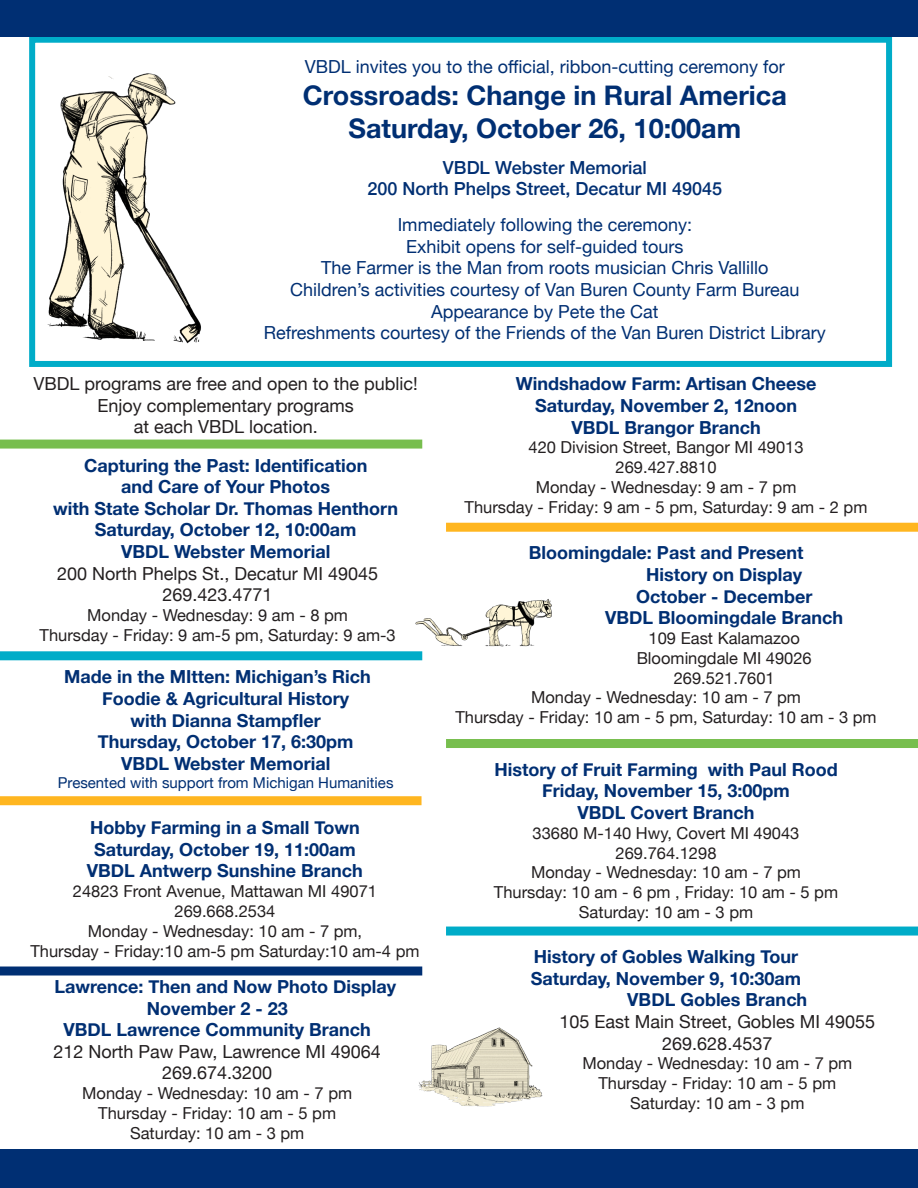
<style>
.page{position:relative;width:918px;height:1188px;background:#fff}
.page>*{position:absolute;margin:0;border:0;box-sizing:border-box;transform-origin:0 0}
.t1{font:700 27px "Helvetica Neue";color:#002f73}
.t2{font:700 18px/21.6px "Helvetica Neue";color:#002f73;text-align:center}
.t3{font:18px "Helvetica Neue";color:#002f73}
.t4{font:18px "Helvetica Neue";color:#231f20}
.t5{font:500 18px "Helvetica Neue";color:#002f73}
.t6{font:16.5px "Helvetica Neue";color:#231f20}
.t7{font:15px "Helvetica Neue";color:#002f73}
</style>
<div class="page">
<div style="left:29px;top:37px;width:863px;height:330px;border:6px solid #00acc8"></div>
<img style="left:47px;top:73px;width:157px;height:288px">
<img style="left:418px;top:1027px;width:125px;height:80px">
<div style="left:0;top:440px;width:422px;height:9px;background:#77be4e"></div>
<div style="left:0;top:651px;width:422px;height:9px;background:#00acc8"></div>
<div style="left:0;top:796px;width:422px;height:9px;background:#ffb620"></div>
<div style="left:446px;top:523px;width:472px;height:9px;background:#ffb620"></div>
<div style="left:446px;top:739px;width:472px;height:9px;background:#77be4e"></div>
<div style="left:446px;top:927px;width:472px;height:9px;background:#00acc8"></div>
<div style="left:0;top:967px;width:422px;height:9px;background:#002f73"></div>
<img style="left:406px;top:599px;width:146px;height:62px">
<div style="left:0;top:0;width:918px;height:37px;background:#002f73"></div>
<div style="left:0;top:1149px;width:918px;height:39px;background:#002f73"></div>
<p class="t3" style="left:305px;top:54px;width:482px">VBDL invites you to the official, ribbon-cutting ceremony for</p>
<p class="t1" style="left:303px;top:74px;width:485px">Crossroads: Change in Rural America</p>
<p class="t1" style="left:349px;top:107px;width:394px">Saturday, October 26, 10:00am</p>
<p class="t5" style="left:443px;top:153px;width:205px">VBDL Webster Memorial</p>
<p class="t5" style="left:367px;top:174px;width:356px">200 North Phelps Street, Decatur MI 49045</p>
<p class="t3" style="left:398px;top:212px;width:296px">Immediately following the ceremony:</p>
<p class="t3" style="left:406px;top:234px;width:279px">Exhibit opens for self-guided tours</p>
<p class="t3" style="left:321px;top:255px;width:449px">The Farmer is the Man from roots musician Chris Vallillo</p>
<p class="t3" style="left:290px;top:277px;width:511px">Children’s activities courtesy of Van Buren County Farm Bureau</p>
<p class="t3" style="left:431px;top:298px;width:229px">Appearance by Pete the Cat</p>
<p class="t3" style="left:264px;top:320px;width:563px">Refreshments courtesy of the Friends of the Van Buren District Library</p>
<p class="t4" style="left:34px;top:371px;width:386px">VBDL programs are free and open to the public!</p>
<p class="t4" style="left:98px;top:392px;width:258px">Enjoy complementary programs</p>
<p class="t4" style="left:134px;top:414px;width:186px">at each VBDL location.</p>
<p class="t2" style="left:516px;top:374px;width:302px">Windshadow Farm: Artisan Cheese</p>
<p class="t2" style="left:535px;top:395px;width:264px">Saturday, November 2, 12noon</p>
<p class="t2" style="left:571px;top:417px;width:191px">VBDL Brangor Branch</p>
<p class="t6" style="left:529px;top:436px;width:277px">420 Division Street, Bangor MI 49013</p>
<p class="t6" style="left:616px;top:455px;width:102px">269.427.8810</p>
<p class="t6" style="left:536px;top:475px;width:262px">Monday - Wednesday: 9 am - 7 pm</p>
<p class="t6" style="left:465px;top:495px;width:404px">Thursday - Friday: 9 am - 5 pm, Saturday: 9 am - 2 pm</p>
<p class="t2" style="left:529px;top:543px;width:276px">Bloomingdale: Past and Present</p>
<p class="t2" style="left:646px;top:564px;width:157px">History on Display</p>
<p class="t2" style="left:636px;top:586px;width:178px">October - December</p>
<p class="t2" style="left:605px;top:608px;width:239px">VBDL Bloomingdale Branch</p>
<p class="t6" style="left:649px;top:626px;width:153px">109 East Kalamazoo</p>
<p class="t6" style="left:637px;top:646px;width:177px">Bloomingdale MI 49026</p>
<p class="t6" style="left:674px;top:666px;width:102px">269.521.7601</p>
<p class="t6" style="left:531px;top:686px;width:271px">Monday - Wednesday: 10 am - 7 pm</p>
<p class="t6" style="left:455px;top:705px;width:423px">Thursday - Friday: 10 am - 5 pm, Saturday: 10 am - 3 pm</p>
<p class="t2" style="left:494px;top:759px;width:345px">History of Fruit Farming with Paul Rood</p>
<p class="t2" style="left:542px;top:781px;width:249px">Friday, November 15, 3:00pm</p>
<p class="t2" style="left:578px;top:802px;width:179px">VBDL Covert Branch</p>
<p class="t6" style="left:533px;top:821px;width:268px">33680 M-140 Hwy, Covert MI 49043</p>
<p class="t6" style="left:616px;top:841px;width:102px">269.764.1298</p>
<p class="t6" style="left:531px;top:861px;width:271px">Monday - Wednesday: 10 am - 7 pm</p>
<p class="t6" style="left:494px;top:880px;width:346px">Thursday: 10 am - 6 pm , Friday: 10 am - 5 pm</p>
<p class="t6" style="left:579px;top:900px;width:176px">Saturday: 10 am - 3 pm</p>
<p class="t2" style="left:534px;top:947px;width:266px">History of Gobles Walking Tour</p>
<p class="t2" style="left:531px;top:968px;width:272px">Saturday, November 9, 10:30am</p>
<p class="t2" style="left:627px;top:990px;width:182px">VBDL Gobles Branch</p>
<p class="t4" style="left:560px;top:1009px;width:317px">105 East Main Street, Gobles MI 49055</p>
<p class="t4" style="left:662px;top:1030px;width:112px">269.628.4537</p>
<p class="t6" style="left:582px;top:1052px;width:271px">Monday - Wednesday: 10 am - 7 pm</p>
<p class="t6" style="left:598px;top:1072px;width:239px">Thursday - Friday: 10 am - 5 pm</p>
<p class="t6" style="left:630px;top:1091px;width:176px">Saturday: 10 am - 3 pm</p>
<p class="t2" style="left:84px;top:455px;width:285px">Capturing the Past: Identification and Care of Your Photos</p>
<p class="t2" style="left:53px;top:498px;width:347px">with State Scholar Dr. Thomas Henthorn</p>
<p class="t2" style="left:95px;top:520px;width:263px">Saturday, October 12, 10:00am</p>
<p class="t2" style="left:121px;top:541px;width:211px">VBDL Webster Memorial</p>
<p class="t4" style="left:57px;top:560px;width:323px">200 North Phelps St., Decatur MI 49045</p>
<p class="t4" style="left:163px;top:582px;width:112px">269.423.4771</p>
<p class="t6" style="left:87px;top:603px;width:262px">Monday - Wednesday: 9 am - 8 pm</p>
<p class="t6" style="left:40px;top:623px;width:358px">Thursday - Friday: 9 am-5 pm, Saturday: 9 am-3</p>
<p class="t2" style="left:64px;top:667px;width:308px">Made in the MItten: Michigan’s Rich</p>
<p class="t2" style="left:102px;top:688px;width:248px">Foodie &amp; Agricultural History</p>
<p class="t2" style="left:131px;top:710px;width:192px">with Dianna Stampfler</p>
<p class="t2" style="left:98px;top:731px;width:257px">Thursday, October 17, 6:30pm</p>
<p class="t2" style="left:121px;top:753px;width:211px">VBDL Webster Memorial</p>
<p class="t7" style="left:58px;top:772px;width:337px">Presented with support from Michigan Humanities</p>
<p class="t2" style="left:90px;top:817px;width:271px">Hobby Farming in a Small Town</p>
<p class="t2" style="left:94px;top:839px;width:263px">Saturday, October 19, 11:00am</p>
<p class="t2" style="left:87px;top:861px;width:278px">VBDL Antwerp Sunshine Branch</p>
<p class="t6" style="left:73px;top:879px;width:306px">24823 Front Avenue, Mattawan MI 49071</p>
<p class="t6" style="left:175px;top:899px;width:102px">269.668.2534</p>
<p class="t6" style="left:88px;top:919px;width:276px">Monday - Wednesday: 10 am - 7 pm,</p>
<p class="t6" style="left:30px;top:939px;width:391px">Thursday - Friday:10 am-5 pm Saturday:10 am-4 pm</p>
<p class="t2" style="left:55px;top:976px;width:343px">Lawrence: Then and Now Photo Display</p>
<p class="t2" style="left:147px;top:998px;width:143px">November 2 - 23</p>
<p class="t2" style="left:64px;top:1020px;width:309px">VBDL Lawrence Community Branch</p>
<p class="t4" style="left:54px;top:1038px;width:329px">212 North Paw Paw, Lawrence MI 49064</p>
<p class="t4" style="left:162px;top:1060px;width:112px">269.674.3200</p>
<p class="t6" style="left:82px;top:1081px;width:271px">Monday - Wednesday: 10 am - 7 pm</p>
<p class="t6" style="left:98px;top:1101px;width:239px">Thursday - Friday: 10 am - 5 pm</p>
<p class="t6" style="left:130px;top:1121px;width:176px">Saturday: 10 am - 3 pm</p>
</div>
